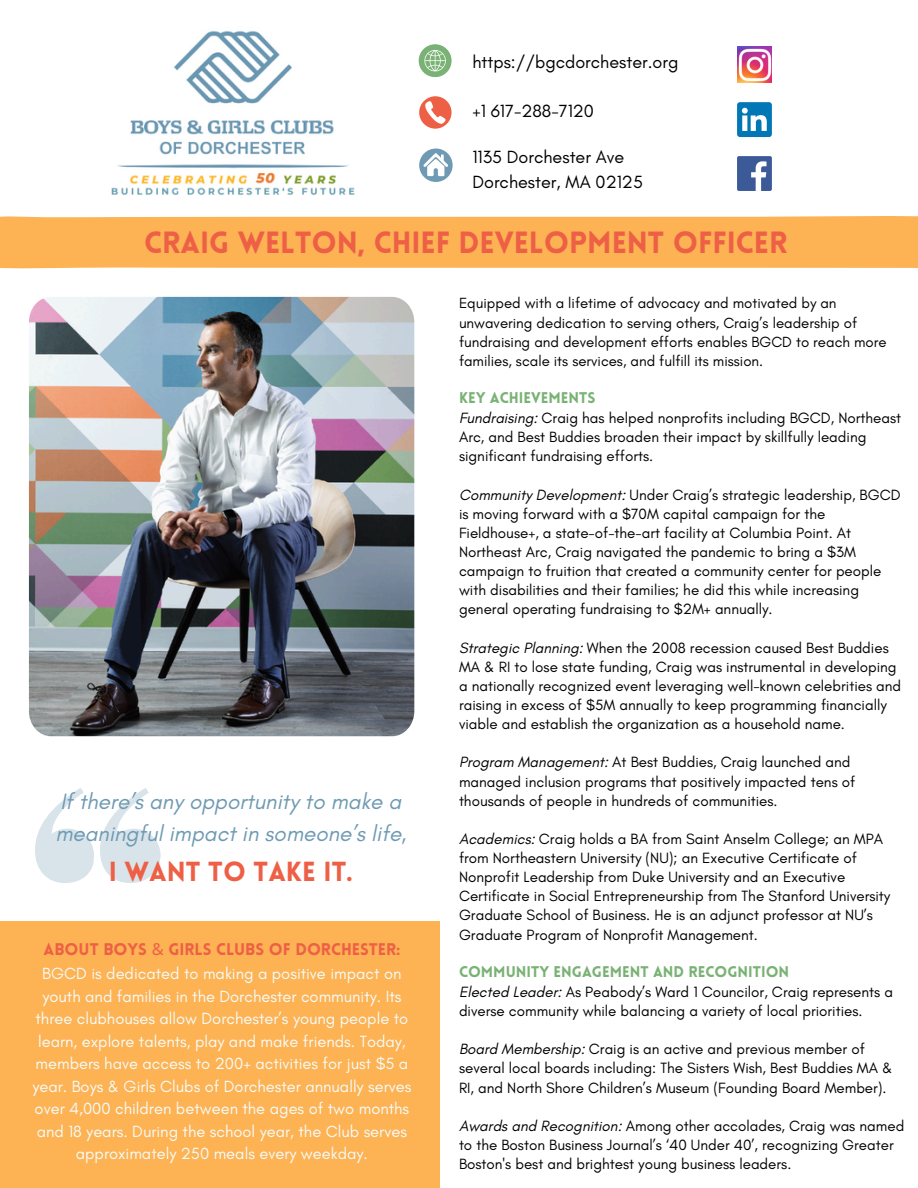
<style>
.page{position:relative;width:918px;height:1188px;background:#fff}
.page>*{position:absolute;margin:0;border:0;box-sizing:border-box;transform-origin:0 0}
.t1{font:900 30px "Lovelo";color:#ee6046}
.t2{font:900 27px "Lovelo";color:#ee6046}
.t3{font:italic 22.5px/31.5px "Glacial Indifference";color:#6e9ab3}
.t4{font:18px/24.8px "Glacial Indifference";color:#000}
.t5{font:16.5px/22.5px "Glacial Indifference";color:#f5fbf8}
.t6{font:15.15px/19.2px "Glacial Indifference";color:#000}
.t7{font:900 15.15px "Lovelo";color:#79b274}
.t8{font:15px/19.2px "Glacial Indifference";color:#000}
.s1{font-family:"Lovelo";font-weight:900;color:#ee6046}
.s2{font-family:"Noto Sans";color:#ee6046}
.s3{font-style:italic}
</style>
<div class="page">
<div style="left:0;top:922px;width:440px;height:266px;background:#fdb254"></div>
<svg style="left:737px;top:102px;width:35px;height:35px"></svg>
<div style="left:737px;top:156px;width:35px;height:35px;background:#3d5a98;border-radius:2px"></div>
<svg style="left:751px;top:161px;width:16px;height:30px"></svg>
<img style="left:737px;top:47px;width:35px;height:36px">
<svg style="left:419px;top:149px;width:34px;height:33px"></svg>
<svg style="left:419px;top:44px;width:32px;height:33px"></svg>
<svg style="left:419px;top:96px;width:33px;height:33px"></svg>
<div style="left:0;top:216px;width:918px;height:53px;background:#fdb254"></div>
<img style="left:111px;top:31px;width:244px;height:164px">
<img style="left:29px;top:297px;width:385px;height:439px">
<svg style="left:35px;top:788px;width:59px;height:95px"></svg>
<svg style="left:100px;top:788px;width:61px;height:95px"></svg>
<h4 class="t4" style="left:472px;top:49px;width:208px">https://bgcdorchester.org</h4>
<h4 class="t4" style="left:472px;top:99px;width:123px">+1 617-288-7120</h4>
<p class="t4" style="left:472px;top:144px;width:172px">1135 Dorchester Ave<br>Dorchester, MA 02125</p>
<h4 class="t1" style="left:144px;top:230px;width:645px">CRAIG WELTON, CHIEF DEVELOPMENT OFFICER</h4>
<p class="t3" style="left:55px;top:785px;width:353px">If there’s any opportunity to make a meaningful impact in someone’s life,</p>
<p class="t2" style="left:109px;top:860px;width:246px">I WANT TO TAKE IT.</p>
<p class="t5" style="left:42px;top:937px;width:361px;line-height:24.8px"><span class="s1">ABOUT BOYS</span> <span class="s2">&amp;</span> <span class="s1">GIRLS CLUBS OF DORCHESTER:<br></span>BGCD is dedicated to making a positive impact on</p>
<p class="t5" style="left:32px;top:985px;width:381px;text-align:center">youth and families in the Dorchester community. Its three clubhouses allow Dorchester’s young people to learn, explore talents, play and make friends. Today, members have access to 200+ activities for just $5 a year. Boys &amp; Girls Clubs of Dorchester annually serves over 4,000 children between the ages of two months and 18 years. During the school year, the Club serves approximately 250 meals every weekday.</p>
<p class="t8" style="left:459px;top:294px;width:429px">Equipped with a lifetime of advocacy and motivated by an unwavering dedication to serving others, Craig’s leadership of fundraising and development efforts enables BGCD to reach more families, scale its services, and fulfill its mission.</p>
<h1 class="t7" style="left:459px;top:392px;width:138px">KEY ACHIEVEMENTS</h1>
<p class="t6" style="left:459px;top:408px;width:444px"><span class="s3">Fundraising:</span> Craig has helped nonprofits including BGCD, Northeast<br>Arc, and Best Buddies broaden their impact by skillfully leading significant fundraising efforts.</p>
<p class="t6" style="left:459px;top:485px;width:443px"><span class="s3">Community Development:</span> Under Craig’s strategic leadership, BGCD is moving forward with a $70M capital campaign for the Fieldhouse+, a state-of-the-art facility at Columbia Point. At Northeast Arc, Craig navigated the pandemic to bring a $3M campaign to fruition that created a community center for people with disabilities and their families; he did this while increasing general operating fundraising to $2M+ annually.</p>
<h3 class="t6" style="left:459px;top:638px;width:444px"><span class="s3">Strategic Planning:</span> When the 2008 recession caused Best Buddies MA &amp; RI to lose state funding, Craig was instrumental in developing a nationally recognized event leveraging well-known celebrities and raising in excess of $5M annually to keep programming financially viable and establish the organization as a household name.</h3>
<h2 class="t6" style="left:459px;top:753px;width:398px"><span class="s3">Program Management:</span> At Best Buddies, Craig launched and managed inclusion programs that positively impacted tens of thousands of people in hundreds of communities.</h2>
<h4 class="t6" style="left:459px;top:829px;width:433px"><span class="s3">Academics:</span> Craig holds a BA from Saint Anselm College; an MPA from Northeastern University (NU); an Executive Certificate of Nonprofit Leadership from Duke University and an Executive Certificate in Social Entrepreneurship from The Stanford University Graduate School of Business. He is an adjunct professor at NU’s Graduate Program of Nonprofit Management.</h4>
<p class="t7" style="left:459px;top:965px;width:332px">COMMUNITY ENGAGEMENT AND RECOGNITION</p>
<p class="t6" style="left:459px;top:982px;width:436px"><span class="s3">Elected Leader:</span> As Peabody’s Ward 1 Councilor, Craig represents a diverse community while balancing a variety of local priorities.</p>
<p class="t6" style="left:459px;top:1039px;width:435px"><span class="s3">Board Membership:</span> Craig is an active and previous member of several local boards including: The Sisters Wish, Best Buddies MA &amp;<br>RI, and North Shore Children’s Museum (Founding Board Member).</p>
<p class="t6" style="left:459px;top:1116px;width:447px"><span class="s3">Awards and Recognition:</span> Among other accolades, Craig was named to the Boston Business Journal’s ‘40 Under 40’, recognizing Greater<br>Boston's best and brightest young business leaders.</p>
</div>
